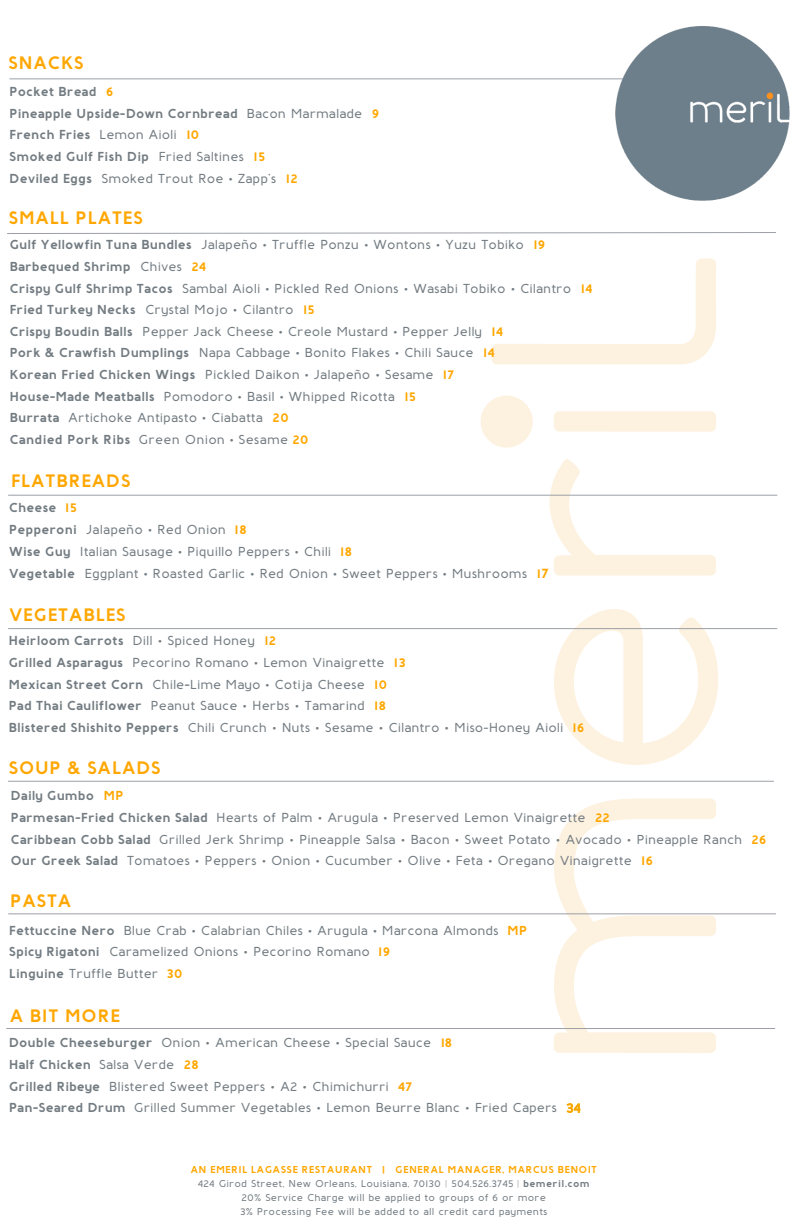
<style>
.page{position:relative;width:792px;height:1224px;background:#fff}
.page>*{position:absolute;margin:0;border:0;box-sizing:border-box;transform-origin:0 0}
.Menu_Items{font:700 18px "Baufra";letter-spacing:.015em;color:#ffa700}
.Menu_Items-2{font:600 13px/21.7px "Baufra";color:#737c82}
.Menu_Items-3{font:700 13px/21.7px "Baufra";color:#737c82}
.t1{font:600 10px/13.8px "Baufra";letter-spacing:.015em;color:#737c82;text-align:center}
.s1{color:#ffa700}
.s2{font-weight:600}
.s3{font-weight:700}
.s4{font-style:inherit}
.s5{font-weight:700;color:#ffa700}
.s6{font-weight:700;color:#737b82}
.s7{color:#737b82}
.s8{font-weight:700;font-size:14px;color:#ffa700}
.s9{color:#f5a700}
.s10{font-weight:400}
</style>
<div class="page">
<svg style="left:554px;top:609px;width:164px;height:156px"></svg>
<div style="left:481px;top:395px;width:52px;height:53px;background:#fdf1df;border-radius:50%"></div>
<svg style="left:554px;top:799px;width:162px;height:254px"></svg>
<svg style="left:549px;top:459px;width:167px;height:117px"></svg>
<svg style="left:554px;top:411px;width:162px;height:21px;background:#fdf1e0"></svg>
<svg style="left:492px;top:258px;width:224px;height:106px"></svg>
<hr style="left:9px;top:78px;width:654px;height:1px;background:#9ca0a6">
<svg style="left:7px;top:232px;width:769px;height:2px"></svg>
<hr style="left:6px;top:1028px;width:769px;height:1px;background:#9ca0a6">
<hr style="left:8px;top:781px;width:766px;height:1px;background:#9ca0a6">
<hr style="left:8px;top:628px;width:769px;height:1px;background:#9ca0a6">
<hr style="left:8px;top:495px;width:769px;height:1px;background:#9ca0a6">
<hr style="left:8px;top:913px;width:768px;height:1px;background:#9ca0a6">
<img style="left:587px;top:26px;width:203px;height:175px">
<p class="Menu_Items" style="left:8px;top:49px;width:77px">SNACKS</p>
<p class="Menu_Items-3" style="left:9px;top:80px;width:372px">Pocket Bread <span class="s1">6<br></span>Pineapple Upside-Down Cornbread <span class="s2">Bacon Marmalade</span> <span class="s1">9<br></span>French Fries <span class="s2">Lemon Aioli</span> <span class="s1">10<br></span>Smoked Gulf Fish Dip <span class="s2">Fried Saltines</span> <span class="s1">15<br></span>Deviled Eggs <span class="s2">Smoked Trout Roe</span> <span class="s2">•</span> <span class="s2">Zapp’s</span> <span class="s1">12</span></p>
<p class="Menu_Items" style="left:8px;top:205px;width:136px">SMALL PLATES</p>
<p class="Menu_Items-2" style="left:9px;top:233px;width:585px"><span class="s3">Gulf Yellowfin Tuna Bundles</span> Jalapeño <span class="s4">•</span> Truffle Ponzu <span class="s4">•</span> Wontons <span class="s4">•</span> Yuzu Tobiko <span class="s5">19<br></span><span class="s3">Barbequed Shrimp</span> Chives <span class="s5">24<br></span><span class="s3">Crispy Gulf Shrimp Tacos</span> Sambal Aioli <span class="s4">•</span> Pickled Red Onions <span class="s4">•</span> Wasabi Tobiko <span class="s4">•</span> Cilantro <span class="s5">14<br></span><span class="s3">Fried Turkey Necks</span> Crystal Mojo <span class="s4">•</span> Cilantro <span class="s5">15<br></span><span class="s3">Crispy Boudin Balls</span> Pepper Jack Cheese <span class="s4">•</span> Creole Mustard <span class="s4">•</span> Pepper Jelly <span class="s5">14<br></span><span class="s3">Pork &amp; Crawfish Dumplings</span> Napa Cabbage <span class="s4">•</span> Bonito Flakes <span class="s4">•</span> Chili Sauce <span class="s5">14<br></span><span class="s3">Korean Fried Chicken Wings</span> Pickled Daikon <span class="s4">•</span> Jalapeño <span class="s4">•</span> Sesame <span class="s5">17<br></span><span class="s3">House-Made Meatballs</span> Pomodoro <span class="s4">•</span> Basil <span class="s4">•</span> Whipped Ricotta <span class="s5">15<br></span><span class="s3">Burrata</span> Artichoke Antipasto <span class="s4">•</span> Ciabatta <span class="s5">20<br></span><span class="s6">Candied Pork Ribs</span> <span class="s7">Green Onion</span> <span class="s7">•</span> <span class="s7">Sesame</span> <span class="s5">20</span></p>
<p class="Menu_Items" style="left:11px;top:468px;width:122px">FLATBREADS</p>
<p class="Menu_Items-2" style="left:9px;top:496px;width:344px"><span class="s3">Cheese</span> <span class="s5">15<br></span><span class="s3">Pepperoni</span> Jalapeño <span class="s4">•</span> Red Onion <span class="s5">18<br></span><span class="s3">Wise Guy</span> Italian Sausage <span class="s4">•</span> Piquillo Peppers <span class="s4">•</span> Chili <span class="s5">18</span></p>
<p class="Menu_Items-2" style="left:9px;top:563px;width:541px"><span class="s3">Vegetable</span> Eggplant <span class="s4">•</span> Roasted Garlic <span class="s4">•</span> Red Onion <span class="s4">•</span> Sweet Peppers <span class="s4">•</span> Mushrooms <span class="s5">1</span><span class="s8">7</span></p>
<p class="Menu_Items" style="left:9px;top:601px;width:119px">VEGETABLES</p>
<p class="Menu_Items-2" style="left:8px;top:629px;width:578px"><span class="s3">Heirloom Carrots</span> Dill <span class="s4">•</span> Spiced Honey <span class="s5">12<br></span><span class="s3">Grilled Asparagus</span> Pecorino Romano <span class="s4">•</span> Lemon Vinaigrette <span class="s5">13<br></span><span class="s3">Mexican Street Corn</span> Chile<span class="s4">-</span>Lime Mayo <span class="s4">•</span> Cotija Cheese <span class="s5">10<br></span><span class="s3">Pad Thai Cauliflower</span> Peanut Sauce <span class="s4">•</span> Herbs <span class="s4">•</span> Tamarind <span class="s5">18<br></span><span class="s3">Blistered Shishito Peppers</span> Chili Crunch <span class="s4">•</span> Nuts <span class="s4">•</span> Sesame <span class="s4">•</span> Cilantro <span class="s4">•</span> Miso-Honey Aioli <span class="s5">16</span></p>
<p class="Menu_Items" style="left:8px;top:755px;width:154px">SOUP &amp; SALADS</p>
<p class="Menu_Items-2" style="left:10px;top:784px;width:757px"><span class="s3">Daily Gumbo</span> <span class="s5">MP<br></span><span class="s3">Parmesan-Fried Chicken Salad</span> Hearts of Palm <span class="s4">•</span> Arugula <span class="s4">•</span> Preserved Lemon Vinaigrette <span class="s5">22<br></span><span class="s3">Caribbean Cobb Salad</span> Grilled Jerk Shrimp <span class="s4">•</span> Pineapple Salsa <span class="s4">•</span> Bacon <span class="s4">•</span> Sweet Potato <span class="s4">•</span> Avocado <span class="s4">•</span> Pineapple Ranch <span class="s5">26<br></span><span class="s3">Our Greek Salad</span> Tomatoes <span class="s4">•</span> Peppers <span class="s4">•</span> Onion <span class="s4">•</span> Cucumber <span class="s4">•</span> Olive <span class="s4">•</span> Feta <span class="s4">•</span> Oregano Vinaigrette <span class="s5">16</span></p>
<p class="Menu_Items" style="left:10px;top:888px;width:63px">PASTA</p>
<p class="Menu_Items-2" style="left:9px;top:919px;width:520px"><span class="s3">Fettuccine Nero</span> Blue Crab <span class="s4">•</span> Calabrian Chiles <span class="s4">•</span> Arugula <span class="s4">•</span> Marcona Almonds <span class="s5">MP<br></span><span class="s3">Spicy Rigatoni</span> Caramelized Onions <span class="s4">•</span> Pecorino Romano <span class="s5">19<br></span><span class="s3">Linguine</span> Truffle Butter <span class="s5">30</span></p>
<p class="Menu_Items" style="left:10px;top:1003px;width:112px">A BIT MORE</p>
<p class="Menu_Items-2" style="left:9px;top:1031px;width:573px"><span class="s3">Double Cheeseburger</span> Onion <span class="s4">•</span> American Cheese <span class="s4">•</span> Special Sauce <span class="s5">18<br></span><span class="s3">Half Chicken</span> Salsa Verde <span class="s5">28<br></span><span class="s3">Grilled Ribeye</span> Blistered Sweet Peppers <span class="s4">•</span> A2 <span class="s4">•</span> Chimichurri <span class="s5">47<br></span><span class="s3">Pan-Seared Drum</span> Grilled Summer Vegetables <span class="s4">•</span> Lemon Beurre Blanc <span class="s4">•</span> Fried Capers <span class="s9">34</span></p>
<p class="t1" style="left:190px;top:1163px;width:408px"><span class="s5">AN EMERIL LAGASSE RESTAURANT | GENERAL MANAGER, MARCUS BENOIT </span>424 Girod Street, New Orleans, Louisiana, 70130 <span class="s10">|</span> 504.526.3745 <span class="s10">|</span> <span class="s3">bemeril.com </span>20% Service Charge will be applied to groups of 6 or more<br>3% Processing Fee will be added to all credit card payments</p>
</div>
